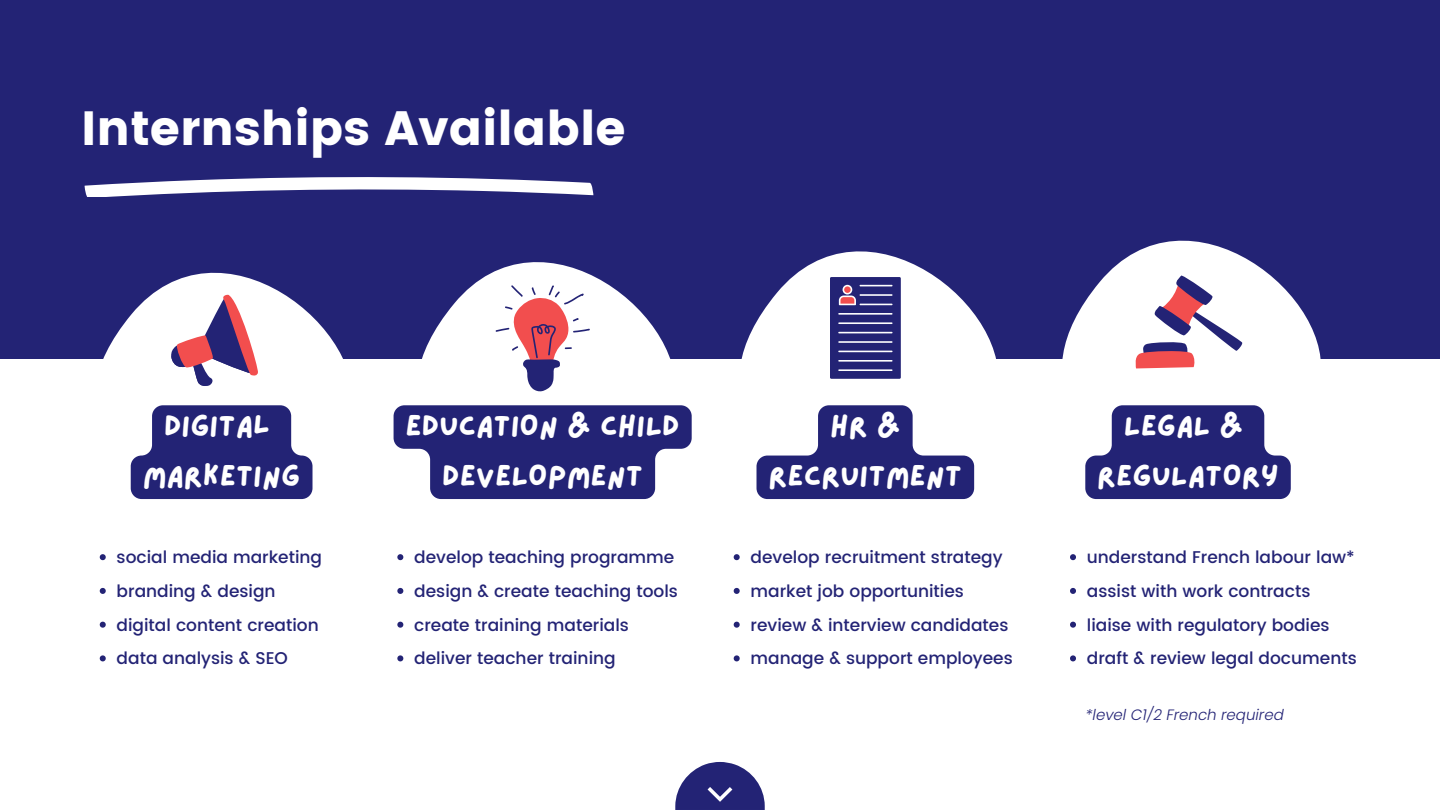
<style>
.page{position:relative;width:1440px;height:810px;background:#232375}
.page>*{position:absolute;margin:0;border:0;box-sizing:border-box;transform-origin:0 0}
.t1{font:48px "Poppins";color:#fff}
.t2{font:30px/50.2px "Lazydog";color:#fff;text-align:center}
.t3{font:500 17px/33.8px "Poppins";color:#232375}
.t4{font:italic 300 15px "Poppins";color:#232375}
</style>
<div class="page">
<div style="left:0;top:359px;width:1440px;height:451px;background:#fff"></div>
<svg style="left:85px;top:177px;width:508px;height:20px"></svg>
<svg style="left:103px;top:272px;width:240px;height:228px;fill:#fff"></svg>
<svg style="left:393px;top:262px;width:278px;height:238px;fill:#fff"></svg>
<svg style="left:741px;top:251px;width:255px;height:249px;fill:#fff"></svg>
<svg style="left:1062px;top:240px;width:259px;height:129px;fill:#fff"></svg>
<svg style="left:168px;top:294px;width:91px;height:93px"></svg>
<svg style="left:496px;top:285px;width:94px;height:107px"></svg>
<svg style="left:828px;top:275px;width:74px;height:105px"></svg>
<svg style="left:1133px;top:275px;width:110px;height:93px"></svg>
<svg style="left:675px;top:762px;width:90px;height:48px"></svg>
<svg style="left:131px;top:405px;width:182px;height:94px;background:#414187"></svg>
<svg style="left:394px;top:405px;width:298px;height:94px;background:#414188"></svg>
<svg style="left:757px;top:405px;width:217px;height:94px"></svg>
<svg style="left:1085px;top:405px;width:206px;height:94px;background:#434389"></svg>
<svg style="left:100px;top:554px;width:6px;height:6px"></svg>
<svg style="left:100px;top:588px;width:6px;height:6px"></svg>
<svg style="left:100px;top:622px;width:6px;height:6px"></svg>
<svg style="left:100px;top:655px;width:6px;height:6px"></svg>
<svg style="left:397px;top:554px;width:6px;height:6px"></svg>
<svg style="left:397px;top:588px;width:6px;height:6px"></svg>
<svg style="left:397px;top:622px;width:6px;height:6px"></svg>
<svg style="left:397px;top:655px;width:6px;height:6px"></svg>
<svg style="left:734px;top:554px;width:6px;height:6px"></svg>
<svg style="left:734px;top:588px;width:6px;height:6px"></svg>
<svg style="left:734px;top:622px;width:6px;height:6px"></svg>
<svg style="left:734px;top:655px;width:6px;height:6px"></svg>
<svg style="left:1070px;top:554px;width:6px;height:6px"></svg>
<svg style="left:1070px;top:588px;width:6px;height:6px"></svg>
<svg style="left:1070px;top:622px;width:6px;height:6px"></svg>
<svg style="left:1070px;top:655px;width:6px;height:6px"></svg>
<h1 class="t1" style="left:81px;top:101px;width:546px">Internships Available</h1>
<h2 class="t2" style="left:143px;top:402px;width:159px">DIGITAL<br>MARKETING</h2>
<h2 class="t2" style="left:406px;top:402px;width:276px">EDUCATION &amp; CHILD<br>DEVELOPMENT</h2>
<h2 class="t2" style="left:769px;top:402px;width:195px">HR &amp;<br>RECRUITMENT</h2>
<h2 class="t2" style="left:1097px;top:402px;width:183px">LEGAL &amp;<br>REGULATORY</h2>
<p class="t3" style="left:117px;top:540px;width:207px">social media marketing branding &amp; design digital content creation data analysis &amp; SEO</p>
<p class="t3" style="left:414px;top:540px;width:265px">develop teaching programme design &amp; create teaching tools create training materials deliver teacher training</p>
<p class="t3" style="left:751px;top:540px;width:264px">develop recruitment strategy market job opportunities review &amp; interview candidates manage &amp; support employees</p>
<p class="t3" style="left:1087px;top:540px;width:271px">understand French labour law* assist with work contracts liaise with regulatory bodies draft &amp; review legal documents</p>
<p class="t4" style="left:1086px;top:704px;width:200px">*level C1/2 French required</p>
</div>
